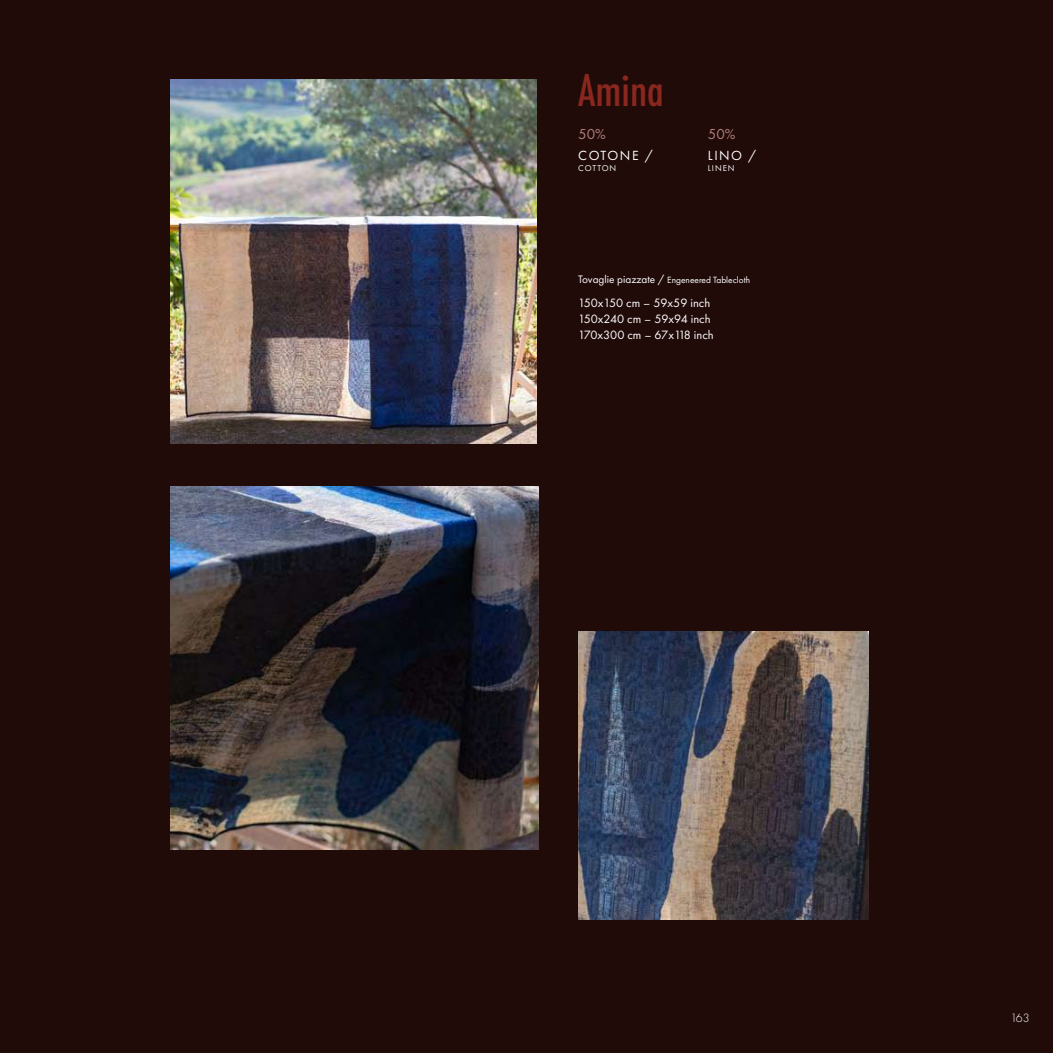
<style>
.page{position:relative;width:1053px;height:1053px;background:#fff}
.page>*{position:absolute;margin:0;border:0;box-sizing:border-box;transform-origin:0 0}
.t1{font:500 condensed 42.5px "Futura";color:#8a271e}
.t2{font:15px "Futura PT";color:#b3807d}
.t3{font:13.75px "Futura PT";letter-spacing:.11em;color:#fff}
.t4{font:12.5px/16.2px "Futura PT";color:#fff}
.t5{font:300 12.5px "Futura PT";color:#fff}
.t6{font:9.38px "Futura PT";color:#fff}
.t7{font:8.75px "Futura PT";letter-spacing:.11em;color:#fff}
.s1{font-size:11.25px}
</style>
<div class="page">
<div style="left:0;top:0;width:1052px;height:1052px;background:#200b09"></div>
<hr style="left:1052px;top:0;width:1px;height:1052px;background:#200b09">
<img style="left:578px;top:631px;width:290px;height:288px">
<img style="left:170px;top:80px;width:367px;height:363px">
<img style="left:170px;top:486px;width:369px;height:363px">
<h1 class="t1" style="left:578px;top:63px;width:87px">Amina</h1>
<p class="t2" style="left:578px;top:125px;width:29px">50%</p>
<p class="t2" style="left:707px;top:125px;width:29px">50%</p>
<p class="t3" style="left:707px;top:147px;width:50px">LINO /</p>
<p class="t7" style="left:707px;top:163px;width:28px">LINEN</p>
<p class="t3" style="left:578px;top:147px;width:76px">COTONE /</p>
<p class="t7" style="left:578px;top:163px;width:40px">COTTON</p>
<p class="t6" style="left:578px;top:274px;width:173px"><span class="s1">Tovaglie piazzate /</span> Engeneered Tablecloth</p>
<p class="t4" style="left:578px;top:294px;width:137px">150x150 cm – 59x59 inch<br>150x240 cm – 59x94 inch<br>170x300 cm – 67x118 inch</p>
<p class="t5" style="left:1010px;top:1010px;width:21px">163</p>
</div>
